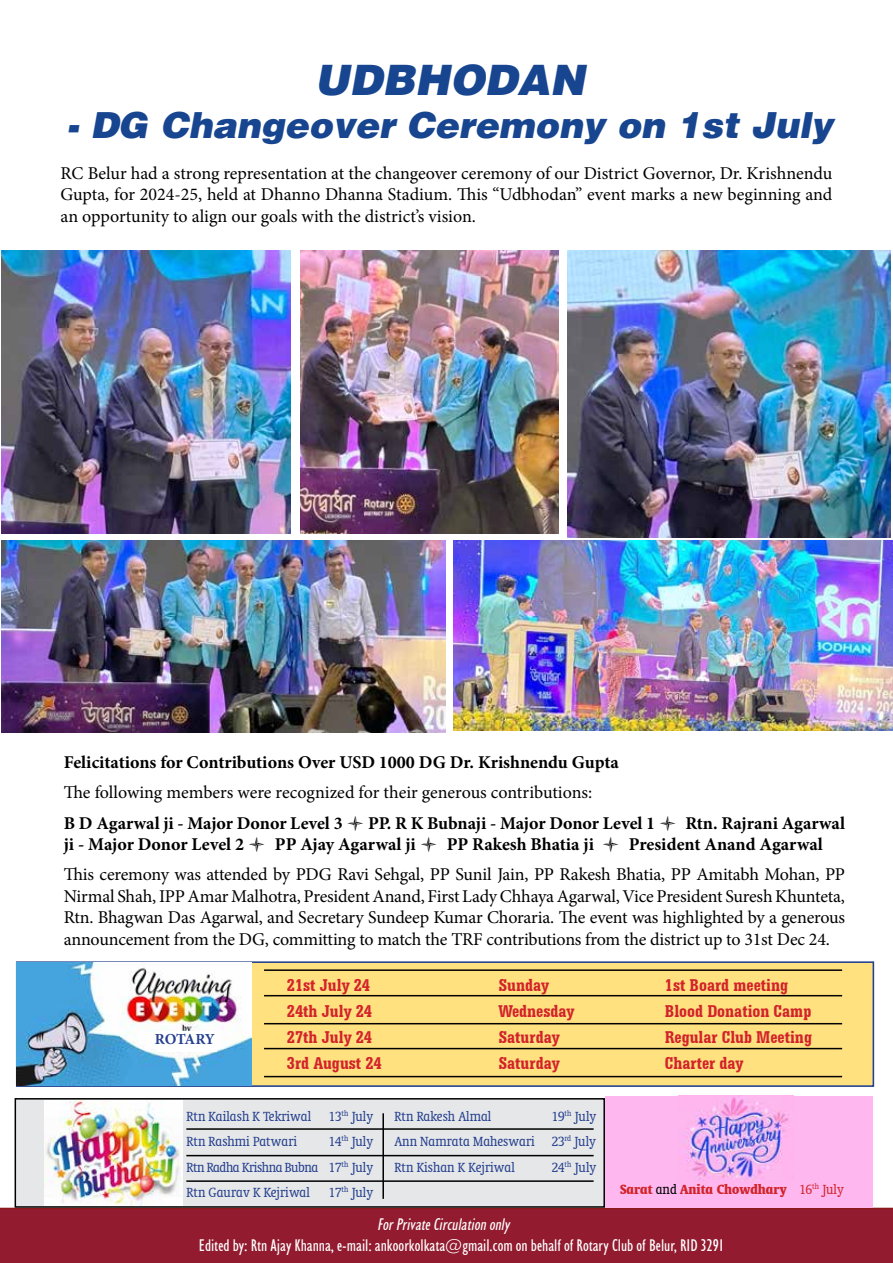
<style>
.page{position:relative;width:893px;height:1263px;background:#fff}
.page>*{position:absolute;margin:0;border:0;box-sizing:border-box;transform-origin:0 0}
.t1{font:42px "Airbus Special";color:#17458f}
.t2{font:36px "Airbus Special";color:#17458f}
.t3{font:18px/21.6px "Minion Pro";letter-spacing:-.01em;color:#000;text-align:justify}
.t4{font:700 18px/30.2px "Minion Pro";letter-spacing:-.005em;color:#000}
.t5{font:700 condensed 18px "Serifa BT";color:#d2232a}
.t6{font:condensed 16.95px "Humanist 521 BT";color:#fff}
.t7{font:italic condensed 16.95px "Humanist 521 BT";color:#fff}
.t8{font:700 15.3px "Minion Pro";letter-spacing:-.02em;color:#25408f}
.t9{font:condensed 15px/25.5px "Oranda BT";color:#25408f;text-align:justify}
.t10{font:700 condensed 15px "Oranda BT";color:#d2232a}
.s1{font-weight:400}
.s2{font-weight:700}
.s3{font-weight:400;color:#000}
</style>
<div class="page">
<div style="left:0;top:1208px;width:893px;height:55px;background:#921b2f"></div>
<div style="left:16px;top:961px;width:858px;height:126px;background:#ffe180;border:2px solid #25408f"></div>
<img style="left:17px;top:963px;width:234px;height:122px">
<div style="left:157px;top:1031px;width:60px;height:20px;background:#fff"></div>
<hr style="left:264px;top:995px;width:578px;height:1px;background:#000">
<hr style="left:264px;top:1023px;width:578px;height:1px;background:#000">
<hr style="left:264px;top:1048px;width:578px;height:1px;background:#000">
<hr style="left:264px;top:1076px;width:578px;height:1px;background:#000">
<hr style="left:264px;top:969px;width:578px;height:2px;background:#000">
<div style="left:15px;top:1099px;width:589px;height:108px;background:#e6e7e8"></div>
<div style="left:15px;top:1098px;width:590px;height:110px;border:2px solid #000"></div>
<img style="left:45px;top:1101px;width:137px;height:104px">
<div style="left:605px;top:1096px;width:268px;height:112px;background:#feb7ef"></div>
<img style="left:679px;top:1097px;width:110px;height:84px">
<img style="left:301px;top:251px;width:257px;height:282px">
<img style="left:2px;top:540px;width:443px;height:192px">
<img style="left:568px;top:251px;width:322px;height:286px">
<img style="left:2px;top:251px;width:288px;height:282px">
<img style="left:454px;top:540px;width:439px;height:190px">
<hr style="left:382px;top:1113px;width:2px;height:86px;background:#000">
<hr style="left:186px;top:1128px;width:408px;height:2px;background:#000">
<hr style="left:186px;top:1155px;width:408px;height:1px;background:#000">
<hr style="left:186px;top:1180px;width:408px;height:2px;background:#000">
<h1 class="t1" style="left:314px;top:56px;width:272px">UDBHODAN</h1>
<h2 class="t2" style="left:67px;top:105px;width:768px">- DG Changeover Ceremony on 1st July</h2>
<p class="t3" style="left:61px;top:162px;width:773px">RC Belur had a strong representation at the changeover ceremony of our District Governor, Dr. Krishnendu Gupta, for 2024-25, held at Dhanno Dhanna Stadium. This “Udbhodan” event marks a new beginning and an opportunity to align our goals with the district’s vision.</p>
<p class="t4" style="left:64px;top:747px;width:557px">Felicitations for Contributions Over USD 1000 DG Dr. Krishnendu Gupta</p>
<p class="t4" style="left:64px;top:777px;width:783px"><span class="s1">The following members were recognized for their generous contributions:<br></span>B D Agarwal ji - Major Donor Level 3 ● PP. R K Bubnaji - Major Donor Level 1 ● Rtn. Rajrani Agarwal</p>
<p class="t3" style="left:64px;top:829px;width:783px;line-height:30.2px"><span class="s2">ji - Major Donor Level 2</span> ● <span class="s2">PP Ajay Agarwal ji</span> ● <span class="s2">PP Rakesh Bhatia ji</span> ● <span class="s2">President Anand Agarwal<br></span>This ceremony was attended by PDG Ravi Sehgal, PP Sunil Jain, PP Rakesh Bhatia, PP Amitabh Mohan, PP</p>
<p class="t3" style="left:64px;top:885px;width:783px">Nirmal Shah, IPP Amar Malhotra, President Anand, First Lady Chhaya Agarwal, Vice President Suresh Khunteta, Rtn. Bhagwan Das Agarwal, and Secretary Sundeep Kumar Choraria. The event was highlighted by a generous announcement from the DG, committing to match the TRF contributions from the district up to 31st Dec 24.</p>
<p class="t5" style="left:287px;top:974px;width:85px">21st July 24</p>
<p class="t5" style="left:498px;top:974px;width:52px">Sunday</p>
<p class="t5" style="left:665px;top:974px;width:125px">1st Board meeting</p>
<p class="t5" style="left:287px;top:1000px;width:87px">24th July 24</p>
<p class="t5" style="left:498px;top:1000px;width:78px">Wednesday</p>
<p class="t5" style="left:665px;top:1000px;width:148px">Blood Donation Camp</p>
<p class="t5" style="left:287px;top:1026px;width:87px">27th July 24</p>
<p class="t5" style="left:498px;top:1026px;width:63px">Saturday</p>
<p class="t5" style="left:665px;top:1026px;width:149px">Regular Club Meeting</p>
<p class="t5" style="left:287px;top:1052px;width:96px">3rd August 24</p>
<p class="t5" style="left:498px;top:1052px;width:63px">Saturday</p>
<p class="t5" style="left:665px;top:1052px;width:80px">Charter day</p>
<p class="t9" style="left:186px;top:1103px;width:188px">Rtn Kailash K Tekriwal 13<sup>th</sup> July<br>Rtn Rashmi Patwari</p>
<p class="t8" style="left:155px;top:1029px;width:61px">ROTARY</p>
<p class="t9" style="left:394px;top:1103px;width:203px;text-indent:157px">19<sup>th</sup> July Ann Namrata Maheswari 23<sup>rd</sup> July Rtn Kishan K Kejriwal</p>
<p class="t9" style="left:394px;top:1103px;width:99px">Rtn Rakesh Almal</p>
<p class="t9" style="left:186px;top:1128px;width:188px;text-indent:142px">14<sup>th</sup> July Rtn Radha Krishna Bubna 17<sup>th</sup> July Rtn Gaurav K Kejriwal</p>
<p class="t9" style="left:552px;top:1154px;width:46px">24<sup>th</sup> July</p>
<p class="t9" style="left:329px;top:1179px;width:46px">17<sup>th</sup> July</p>
<p class="t10" style="left:620px;top:1181px;width:225px">Sarat <span class="s3">and</span> Anita Chowdhary <span class="s1">16</span><sup>th</sup> <span class="s1">July</span></p>
<p class="t7" style="left:377px;top:1214px;width:134px">ForPrivateCirculationonly</p>
<p class="t6" style="left:199px;top:1235px;width:527px">Edited by: Rtn Ajay Khanna, e-mail: ankoorkolkata@gmail.com on behalf of Rotary Club of Belur, RID 3291</p>
</div>
